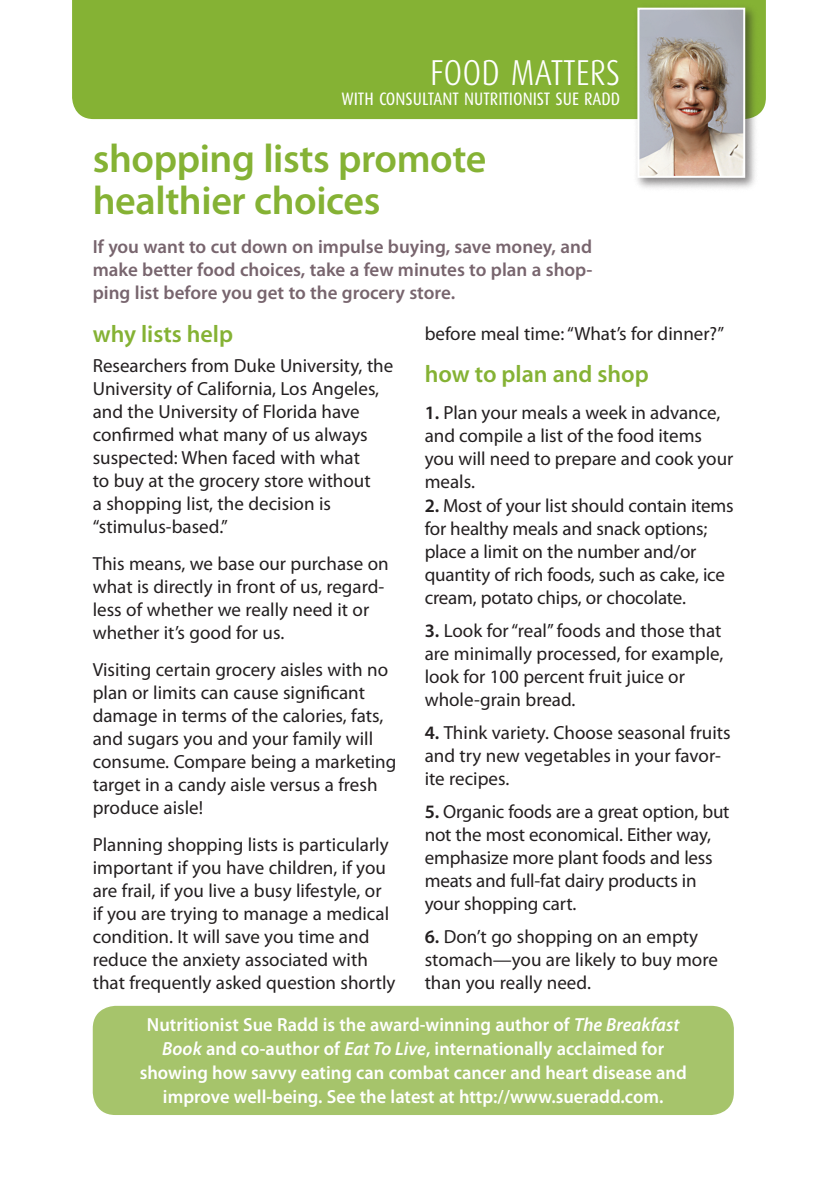
<style>
.page{position:relative;width:838px;height:1195px;background:#fff}
.page>*{position:absolute;margin:0;border:0;box-sizing:border-box;transform-origin:0 0}
.t1{font:600 40px/42px "Myriad Pro";letter-spacing:-.01em;color:#85b234}
.t2{font:300 36px "Dax Condensed";color:#fff}
.t3{font:600 24px "Myriad Pro";color:#85b234}
.t4{font:19px/23px "Myriad Pro";color:#231f20}
.t5{font:600 19px/24px "Myriad Pro";color:#fff;text-align:center}
.t6{font:600 19px/23px "Myriad Pro";color:#78656e;text-align:justify}
.t7{font:18px "Dax Condensed";color:#fff}
.s1{font-weight:600}
.s2{font-style:italic}
</style>
<div class="page">
<div style="left:72px;top:0;width:694px;height:120px;background:#85b234"></div>
<div style="left:93px;top:1005px;width:640px;height:110px;background:#a6c46b;border-radius:23px"></div>
<div style="left:632px;top:3px;width:127px;height:189px;background:#231f20;opacity:.55"></div>
<img style="left:640px;top:11px;width:102px;height:164px">
<div style="left:637px;top:8px;width:108px;height:170px;border:2px solid #fff"></div>
<h2 class="t2" style="left:430px;top:53px;width:192px">FOOD MATTERS</h2>
<p class="t7" style="left:341px;top:89px;width:280px">WITH CONSULTANT NUTRITIONIST SUE RADD</p>
<h1 class="t1" style="left:93px;top:136px;width:395px">shopping lists promote healthier choices</h1>
<p class="t6" style="left:93px;top:234px;width:501px">If you want to cut down on impulse buying, save money, and make better food choices, take a few minutes to plan a shop&shy;ping list before you get to the grocery store.</p>
<p class="t3" style="left:93px;top:319px;width:142px">why lists help</p>
<p class="t4" style="left:93px;top:353px;width:302px">Researchers from Duke University, the<br>University of California, Los Angeles, and the University of Florida have confirmed what many of us always suspected: When faced with what<br>to buy at the grocery store without<br>a shopping list, the decision is “stimulus-based.”</p>
<p class="t4" style="left:93px;top:551px;width:297px">This means, we base our purchase on what is directly in front of us, regard&shy;less of whether we really need it or whether it’s good for us.</p>
<p class="t4" style="left:93px;top:657px;width:305px">Visiting certain grocery aisles with no plan or limits can cause significant damage in terms of the calories, fats, and sugars you and your family will consume. Compare being a marketing target in a candy aisle versus a fresh produce aisle!</p>
<p class="t4" style="left:93px;top:832px;width:304px">Planning shopping lists is particularly important if you have children, if you are frail, if you live a busy lifestyle, or if you are trying to manage a medical condition. It will save you time and reduce the anxiety associated with that frequently asked question shortly</p>
<p class="t4" style="left:424px;top:321px;width:301px">before meal time: “What’s for dinner?”</p>
<p class="t3" style="left:424px;top:358px;width:226px">how to plan and shop</p>
<p class="t4" style="left:424px;top:400px;width:310px"><span class="s1">1.</span> Plan your meals a week in advance, and compile a list of the food items you will need to prepare and cook your meals.</p>
<p class="t4" style="left:424px;top:494px;width:310px"><span class="s1">2.</span> Most of your list should contain items for healthy meals and snack options; place a limit on the number and/or quantity of rich foods, such as cake, ice cream, potato chips, or chocolate.</p>
<p class="t4" style="left:424px;top:619px;width:300px"><span class="s1">3.</span> Look for “real” foods and those that are minimally processed, for example, look for 100 percent fruit juice or whole-grain bread.</p>
<p class="t4" style="left:424px;top:720px;width:307px"><span class="s1">4.</span> Think variety. Choose seasonal fruits and try new vegetables in your favor&shy;ite recipes.</p>
<p class="t4" style="left:424px;top:799px;width:306px"><span class="s1">5.</span> Organic foods are a great option, but not the most economical. Either way, emphasize more plant foods and less meats and full-fat dairy products in your shopping cart.</p>
<p class="t4" style="left:424px;top:924px;width:295px"><span class="s1">6.</span> Don’t go shopping on an empty stomach—you are likely to buy more than you really need.</p>
<p class="t5" style="left:140px;top:1011px;width:548px">Nutritionist Sue Radd is the award-winning author of <span class="s2">The Breakfast Book</span> and co-author of <span class="s2">Eat To Live</span>, internationally acclaimed for showing how savvy eating can combat cancer and heart disease and improve well-being. See the latest at http://www.sueradd.com.</p>
</div>
